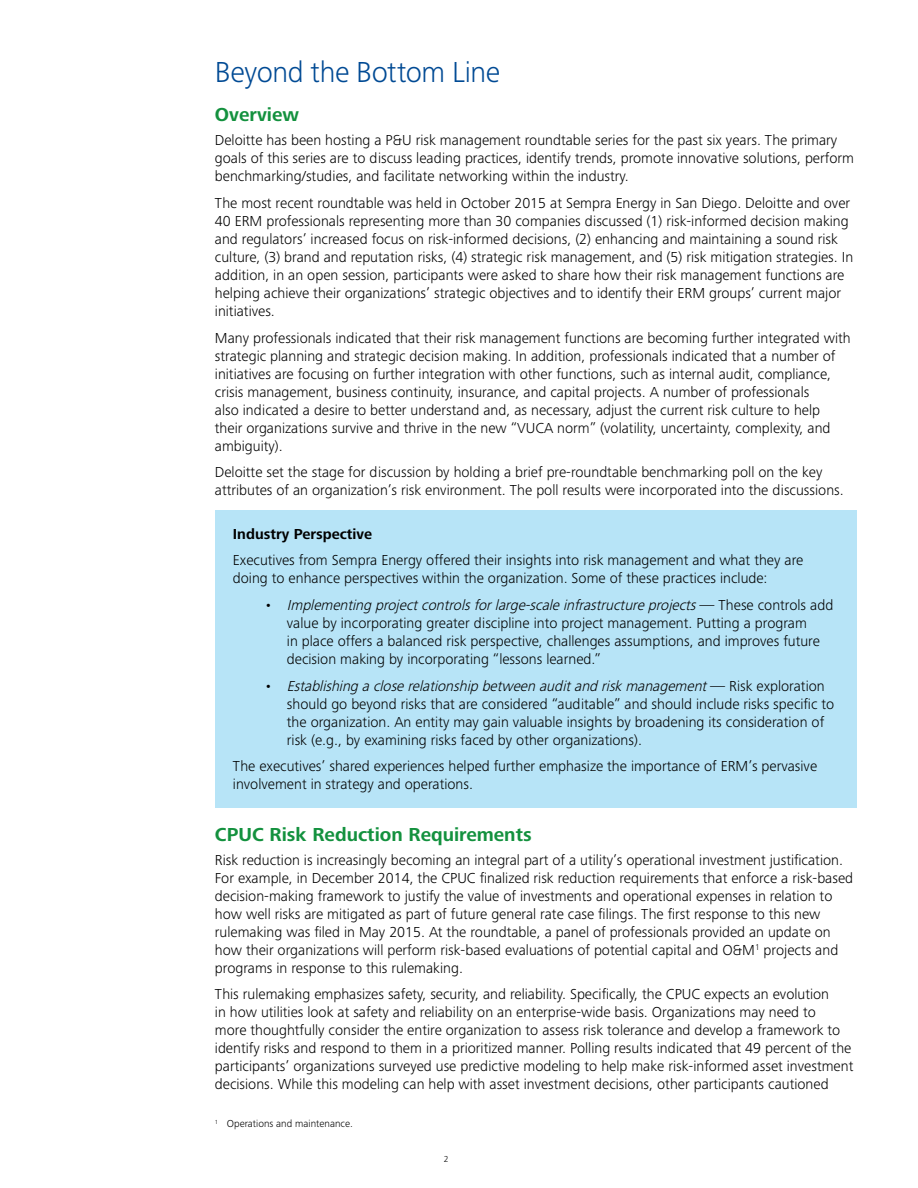
<style>
.page{position:relative;width:918px;height:1188px;background:#fff}
.page>*{position:absolute;margin:0;border:0;box-sizing:border-box;transform-origin:0 0}
.t1{font:300 30px "Frutiger Next Pro";letter-spacing:-.015em;color:#004a94}
.t2{font:700 19.5px "Frutiger Next Pro";color:#13913e}
.t3{font:300 15px/18px "Frutiger Next Pro";color:#000}
.t4{font:700 15px "Frutiger Next Pro";color:#000}
.t5{font:300 10.5px "Frutiger Next Pro";color:#000}
.t6{font:300 9px "Frutiger Next Pro";color:#000}
.s1{font-style:italic}
</style>
<div class="page">
<div style="left:215px;top:510px;width:642px;height:297px;background:#b7e4f7"></div>
<h1 class="t1" style="left:215px;top:55px;width:287px">Beyond the Bottom Line</h1>
<h2 class="t2" style="left:215px;top:104px;width:86px">Overview</h2>
<p class="t3" style="left:215px;top:131px;width:641px">Deloitte has been hosting a P&amp;U risk management roundtable series for the past six years. The primary goals of this series are to discuss leading practices, identify trends, promote innovative solutions, perform benchmarking/studies, and facilitate networking within the industry.</p>
<p class="t3" style="left:215px;top:194px;width:640px">The most recent roundtable was held in October 2015 at Sempra Energy in San Diego. Deloitte and over 40 ERM professionals representing more than 30 companies discussed (1) risk-informed decision making and regulators’ increased focus on risk-informed decisions, (2) enhancing and maintaining a sound risk culture, (3) brand and reputation risks, (4) strategic risk management, and (5) risk mitigation strategies. In addition, in an open session, participants were asked to share how their risk management functions are helping achieve their organizations’ strategic objectives and to identify their ERM groups’ current major initiatives.</p>
<p class="t3" style="left:215px;top:329px;width:637px">Many professionals indicated that their risk management functions are becoming further integrated with strategic planning and strategic decision making. In addition, professionals indicated that a number of initiatives are focusing on further integration with other functions, such as internal audit, compliance, crisis management, business continuity, insurance, and capital projects. A number of professionals<br>also indicated a desire to better understand and, as necessary, adjust the current risk culture to help their organizations survive and thrive in the new “VUCA norm” (volatility, uncertainty, complexity, and ambiguity).</p>
<p class="t3" style="left:215px;top:463px;width:630px">Deloitte set the stage for discussion by holding a brief pre-roundtable benchmarking poll on the key attributes of an organization’s risk environment. The poll results were incorporated into the discussions.</p>
<p class="t4" style="left:233px;top:525px;width:141px">Industry Perspective</p>
<p class="t3" style="left:233px;top:551px;width:572px">Executives from Sempra Energy offered their insights into risk management and what they are doing to enhance perspectives within the organization. Some of these practices include:</p>
<p class="t3" style="left:287px;top:596px;width:548px;text-indent:-22px">• <span class="s1">Implementing projectcontrolsforlarge-scaleinfrastructureprojects</span>— T h e s e c o n t r o l s a d d value by incorporating greater discipline into project management. Putting a program<br>in place offers a balanced risk perspective, challenges assumptions, and improves future decision making by incorporating “lessons learned.”</p>
<p class="t3" style="left:287px;top:677px;width:549px;text-indent:-23px">• <span class="s1">Establishing acloserelationship between auditand riskmanagement</span>— R i s k e x p l o r a t i o n should go beyond risks that are considered “auditable” and should include risks specific to the organization. An entity may gain valuable insights by broadening its consideration of risk (e.g., by examining risks faced by other organizations).</p>
<p class="t3" style="left:233px;top:757px;width:586px">The executives’ shared experiences helped further emphasize the importance of ERM’s pervasive involvement in strategy and operations.</p>
<h2 class="t2" style="left:215px;top:823px;width:318px">CPUC Risk Reduction Requirements</h2>
<p class="t3" style="left:215px;top:851px;width:640px">Risk reduction is increasingly becoming an integral part of a utility’s operational investment justification.<br>For example, in December 2014, the CPUC finalized risk reduction requirements that enforce a risk-based decision-making framework to justify the value of investments and operational expenses in relation to how well risks are mitigated as part of future general rate case filings. The first response to this new rulemaking was filed in May 2015. At the roundtable, a panel of professionals provided an update on how their organizations will perform risk-based evaluations of potential capital and O&amp;M<sup>1</sup> projects and programs in response to this rulemaking.</p>
<p class="t3" style="left:215px;top:985px;width:640px">This rulemaking emphasizes safety, security, and reliability. Specifically, the CPUC expects an evolution<br>in how utilities look at safety and reliability on an enterprise-wide basis. Organizations may need to<br>more thoughtfully consider the entire organization to assess risk tolerance and develop a framework to identify risks and respond to them in a prioritized manner. Polling results indicated that 49 percent of the participants’ organizations surveyed use predictive modeling to help make risk-informed asset investment decisions. While this modeling can help with asset investment decisions, other participants cautioned</p>
<p class="t5" style="left:215px;top:1118px;width:140px"><sup>1</sup> Operations and maintenance.</p>
<p class="t6" style="left:444px;top:1154px;width:6px">2</p>
</div>
